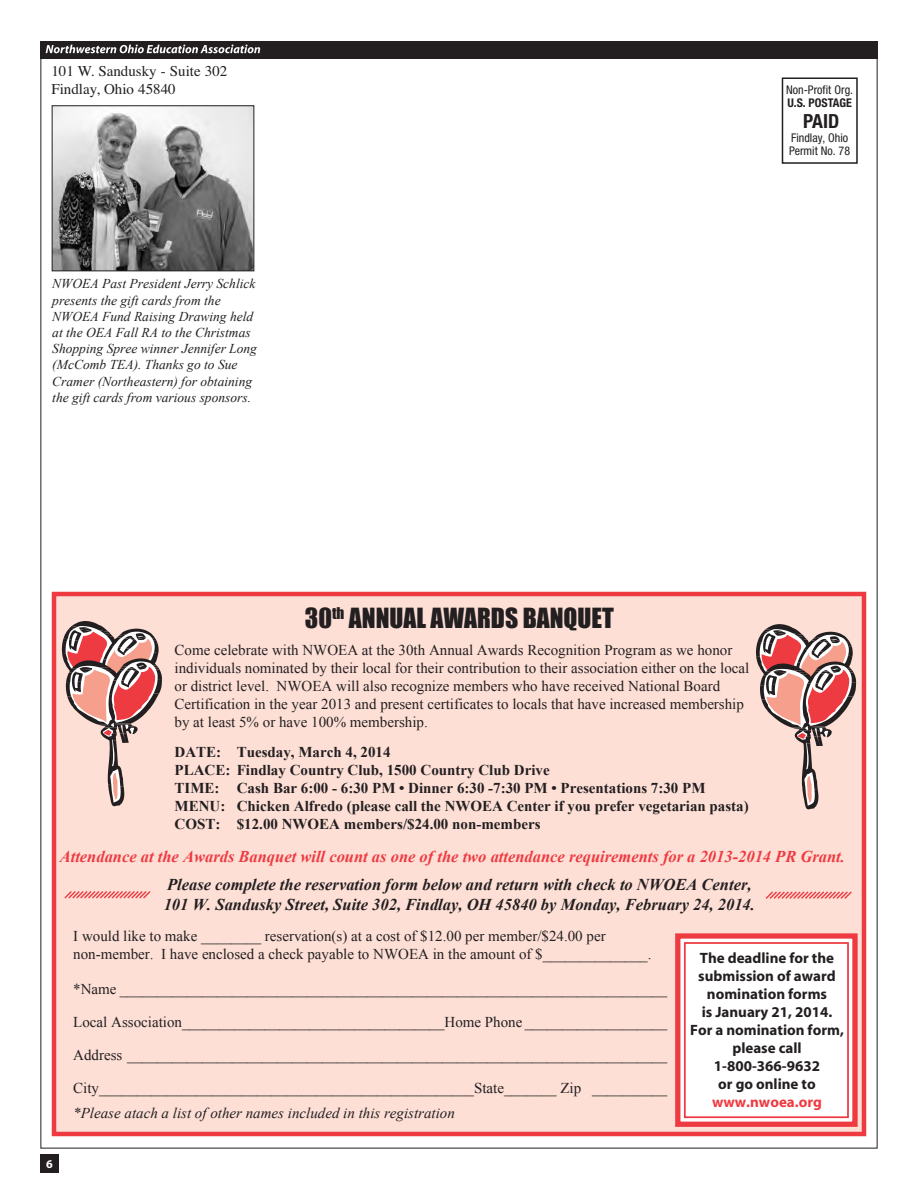
<style>
.page{position:relative;width:918px;height:1188px;background:#fff}
.page>*{position:absolute;margin:0;border:0;box-sizing:border-box;transform-origin:0 0}
.t1{font:25.5px "Impact";color:#231f20}
.t2{font:700 condensed 19.5px "Helvetica Neue";color:#231f20}
.t3{font:italic 700 16.5px/28.5px "Times New Roman";color:#ee3a41}
.t4{font:italic 700 16.5px "Times New Roman";color:#231f20}
.t5{font:15px/18px "Times New Roman";color:#231f20}
.t6{font:700 15px/18px "Times New Roman";color:#231f20}
.t7{font:700 15px/18px "Myriad";color:#231f20;text-align:center}
.t8{font:15px/18px "Times";color:#231f20}
.t9{font:italic 13.5px/16.2px "Times New Roman";color:#231f20}
.t10{font:condensed 12px/13.5px "Helvetica Neue";color:#231f20}
.t11{font:700 12px "Myriad";color:#fff}
.s1{font-weight:700}
.s2{color:#231f20}
.s3{font-style:italic}
.s4{color:#ee3a41}
</style>
<div class="page">
<div style="left:40px;top:40px;width:838px;height:18px;background:#231f20"></div>
<div style="left:782px;top:77px;width:76px;height:87px;border:2px solid #231f20"></div>
<div style="left:40px;top:1154px;width:19px;height:18px;background:#231f20"></div>
<svg style="left:46px;top:45px;width:214px;height:8px"></svg>
<div style="left:54px;top:594px;width:810px;height:540px;background:#fddfd6"></div>
<div style="left:52px;top:592px;width:814px;height:544px;border:4px solid #ee3a41"></div>
<svg style="left:675px;top:933px;width:183px;height:194px;background:#fde7e8"></svg>
<div style="left:684px;top:942px;width:165px;height:176px;border:2px solid #ee3a41"></div>
<img style="left:54px;top:107px;width:198px;height:162px">
<div style="left:52px;top:105px;width:202px;height:166px;border:1px solid #231f20"></div>
<svg style="left:62px;top:621px;width:100px;height:185px"></svg>
<svg style="left:756px;top:624px;width:100px;height:185px"></svg>
<svg style="left:64px;top:891px;width:87px;height:8px"></svg>
<svg style="left:765px;top:891px;width:87px;height:8px"></svg>
<p class="t8" style="left:51px;top:61px;width:178px">101 W. Sandusky - Suite 302<br>Findlay, Ohio 45840</p>
<p class="t9" style="left:52px;top:276px;width:206px">NWOEA Past President Jerry Schlick presents the gift cards from the NWOEA Fund Raising Drawing held at the OEA Fall RA to the Christmas Shopping Spree winner Jennifer Long (McComb TEA). Thanks go to Sue Cramer (Northeastern) for obtaining the gift cards from various sponsors.</p>
<p class="t10" style="left:786px;top:83px;width:68px">Non-Profit Org.<br><span class="s1">U.S. POSTAGE</span></p>
<p class="t2" style="left:803px;top:110px;width:38px">PAID</p>
<p class="t10" style="left:789px;top:131px;width:62px">Findlay, Ohio<br>Permit No. 78</p>
<p class="t1" style="left:305px;top:598px;width:310px">30<sup>th</sup> ANNUAL AWARDS BANQUET</p>
<p class="t5" style="left:175px;top:640px;width:576px">Come celebrate with NWOEA at the 30th Annual Awards Recognition Program as we honor individuals nominated by their local for their contribution to their association either on the local or district level. NWOEA will also recognize members who have received National Board Certification in the year 2013 and present certificates to locals that have increased membership by at least 5% or have 100% membership.</p>
<p class="t6" style="left:175px;top:743px;width:576px">DATE: Tuesday, March 4, 2014<br>PLACE: Findlay Country Club, 1500 Country Club Drive<br>TIME: Cash Bar 6:00 - 6:30 PM • Dinner 6:30 -7:30 PM • Presentations 7:30 PM MENU: Chicken Alfredo (please call the NWOEA Center if you prefer vegetarian pasta)<br>COST: $12.00 NWOEA members/$24.00 non-members</p>
<p class="t3" style="left:167px;top:842px;width:679px;text-indent:-107px">Attendance at the Awards Banquet will count as one of the two attendance requirements for a 2013-2014 PR Grant.<br><span class="s2">Please complete the reservation form below and return with check to NWOEA Center,</span></p>
<p class="t4" style="left:164px;top:895px;width:593px">101 W. Sandusky Street, Suite 302, Findlay, OH 45840 by Monday, February 24, 2014.</p>
<p class="t5" style="left:73px;top:927px;width:580px">I would like to make ________ reservation(s) at a cost of $12.00 per member/$24.00 per non-member. I have enclosed a check payable to NWOEA in the amount of $______________.</p>
<p class="t5" style="left:73px;top:972px;width:596px;line-height:33px">*Name _________________________________________________________________________<br>Local Association___________________________________Home Phone ___________________</p>
<p class="t5" style="left:73px;top:1046px;width:596px">Address ________________________________________________________________________</p>
<p class="t5" style="left:73px;top:1075px;width:596px;line-height:25.5px">City__________________________________________________State_______ Zip __________ <span class="s3">*Please atach a list of other names included in this registration</span></p>
<p class="t7" style="left:690px;top:950px;width:155px">The deadline for the submission of award nomination forms<br>is January 21, 2014.<br>For a nomination form, please call<br>1-800-366-9632<br>or go online to <span class="s4">www.nwoea.org</span></p>
<p class="t11" style="left:46px;top:1157px;width:8px">6</p>
</div>
